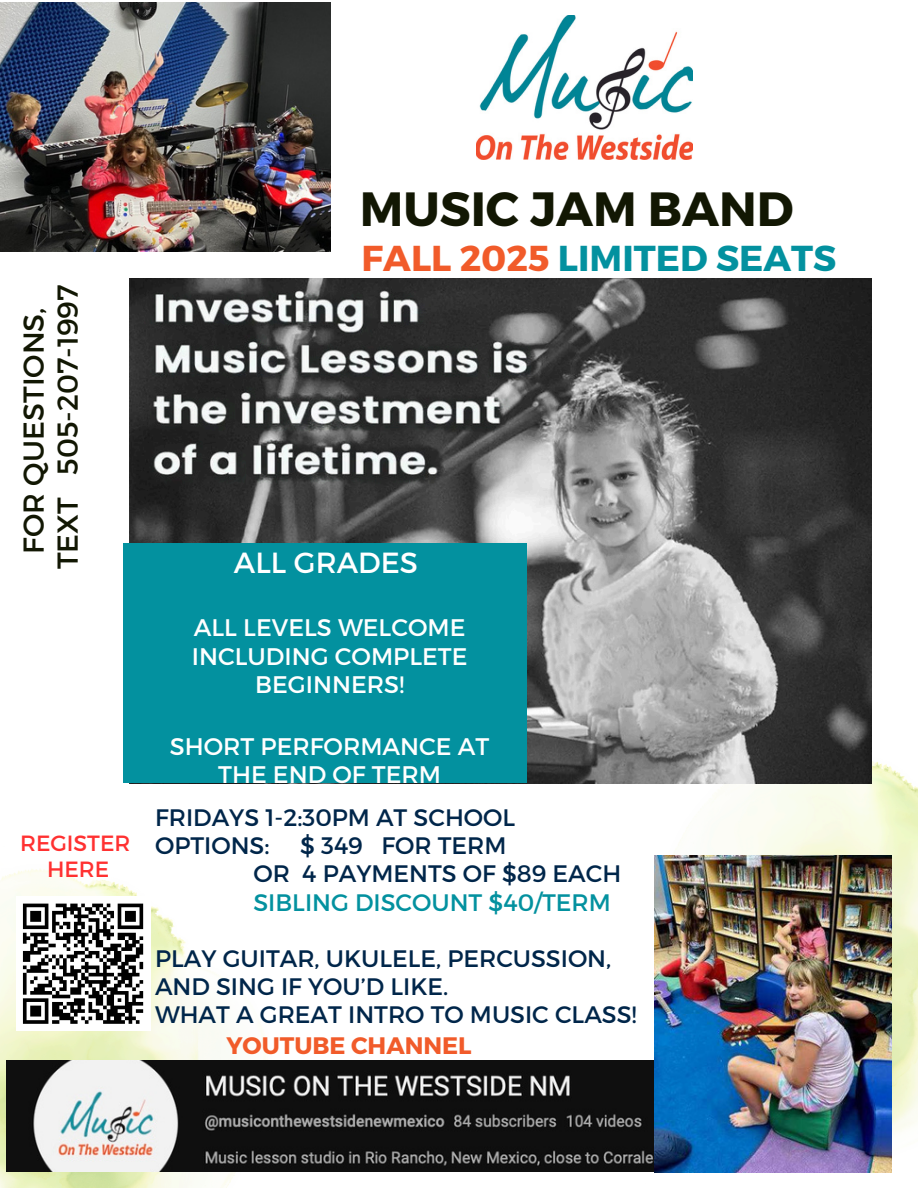
<style>
.page{position:relative;width:918px;height:1188px;background:#fff}
.page>*{position:absolute;margin:0;border:0;box-sizing:border-box;transform-origin:0 0}
.t1{font:700 48px "Montserrat";color:#121703}
.t2{font:700 36px "Montserrat";color:#03919f}
.t3{font:29.1px "Montserrat";color:#fff}
.t4{font:28.8px/33.8px "Montserrat";color:#121703;text-align:center}
.t5{font:24px/28.2px "Montserrat";color:#fff;text-align:center}
.t6{font:23.85px/28.2px "Montserrat";color:#00264a}
.t7{font:23.85px "Montserrat";color:#03919f}
.t8{font:700 23.85px "Montserrat";color:#f15b2a}
.t9{font:22.05px "Montserrat";color:#ff3131}
.s1{color:#f15b2a}
</style>
<div class="page">
<img style="left:645px;top:761px;width:273px;height:412px">
<img style="left:0;top:869px;width:275px;height:319px">
<img style="left:7px;top:1061px;width:647px;height:111px">
<img style="left:477px;top:15px;width:216px;height:144px">
<img style="left:129px;top:278px;width:743px;height:505px">
<div style="left:123px;top:544px;width:403px;height:239px;background:#03919f"></div>
<img style="left:654px;top:855px;width:238px;height:317px">
<img style="left:0;top:3px;width:331px;height:248px">
<div style="left:16px;top:896px;width:134px;height:135px;background:#fff"></div>
<svg style="left:22px;top:903px;width:122px;height:121px"></svg>
<p class="t4" style="left:15px;top:569px;width:286px;rotate:-90deg">FOR QUESTIONS,<br>TEXT 505-207-1997</p>
<p class="t9" style="left:20px;top:829px;width:112px">REGISTER</p>
<p class="t9" style="left:47px;top:855px;width:64px">HERE</p>
<p class="t1" style="left:360px;top:178px;width:435px">MUSIC JAM BAND</p>
<p class="t2" style="left:362px;top:235px;width:476px"><span class="s1">FALL 2025</span> LIMITED SEATS</p>
<p class="t3" style="left:234px;top:544px;width:186px">ALL GRADES</p>
<p class="t5" style="left:192px;top:613px;width:277px">ALL LEVELS WELCOME<br>INCLUDING COMPLETE<br>BEGINNERS!</p>
<p class="t5" style="left:170px;top:731px;width:321px">SHORT PERFORMANCE AT<br>THE END OF TERM</p>
<p class="t6" style="left:155px;top:802px;width:362px">FRIDAYS 1-2:30PM AT SCHOOL</p>
<h1 class="t6" style="left:155px;top:831px;width:116px">OPTIONS:</h1>
<h1 class="t6" style="left:300px;top:831px;width:208px">$ 349 FOR TERM</h1>
<h2 class="t6" style="left:253px;top:859px;width:369px">OR 4 PAYMENTS OF $89 EACH</h2>
<p class="t7" style="left:253px;top:887px;width:359px">SIBLING DISCOUNT $40/TERM</p>
<h2 class="t6" style="left:155px;top:943px;width:458px">PLAY GUITAR, UKULELE, PERCUSSION,<br>AND SING IF YOU’D LIKE.</h2>
<p class="t6" style="left:155px;top:999px;width:483px">WHAT A GREAT INTRO TO MUSIC CLASS!</p>
<p class="t8" style="left:226px;top:1030px;width:247px">YOUTUBE CHANNEL</p>
</div>
